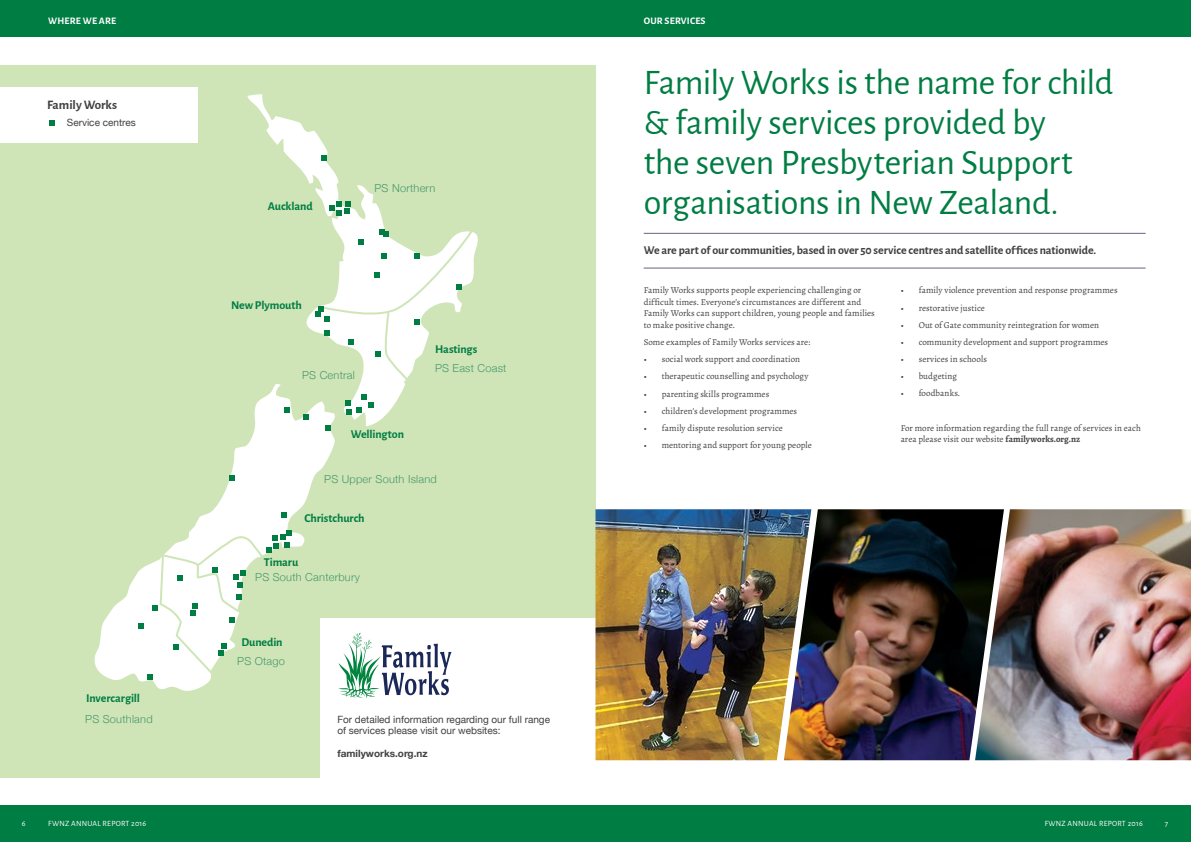
<style>
.page{position:relative;width:1191px;height:842px;background:#fff}
.page>*{position:absolute;margin:0;border:0;box-sizing:border-box;transform-origin:0 0}
.t1{font:36px/40px "Alegreya Sans";letter-spacing:-.01em;color:#007d43}
.t2{font:700 13px "Alegreya Sans";color:#414042}
.t3{font:700 12px "Alegreya Sans";letter-spacing:-.01em;color:#414042}
.t4{font:700 12px "Alegreya Sans";letter-spacing:-.01em;color:#007d43}
.t5{font:300 11px "Helvetica Neue";letter-spacing:.02em;color:#48986d}
.t6{font:10px/11.5px "Helvetica Neue";color:#414042}
.t7{font:700 10px "Alegreya Sans";letter-spacing:.015em;color:#fff}
.t8{font:700 10px "Helvetica Neue";color:#414042}
.t9{font:9px/11.5px "Alegreya";letter-spacing:.005em;color:#414042}
.t10{font:8px "Alegreya Sans";letter-spacing:.03em;color:#fff}
.s1{font-weight:700}
</style>
<div class="page">
<div style="left:0;top:0;width:1191px;height:37px;background:#007d43"></div>
<div style="left:0;top:805px;width:1191px;height:37px;background:#007d43"></div>
<div style="left:0;top:65px;width:595px;height:712px;background:#cfe5b7"></div>
<div style="left:320px;top:618px;width:275px;height:169px;background:#fff"></div>
<div style="left:0;top:87px;width:197px;height:55px;background:#fff"></div>
<svg style="left:94px;top:426px;width:241px;height:265px"></svg>
<svg style="left:247px;top:94px;width:136px;height:332px"></svg>
<svg style="left:50px;top:120px;width:5px;height:5px"></svg>
<svg style="left:321px;top:155px;width:6px;height:5px"></svg>
<svg style="left:329px;top:201px;width:21px;height:14px"></svg>
<svg style="left:285px;top:407px;width:5px;height:6px"></svg>
<svg style="left:230px;top:475px;width:5px;height:5px"></svg>
<svg style="left:303px;top:221px;width:175px;height:198px"></svg>
<svg style="left:325px;top:426px;width:6px;height:5px"></svg>
<svg style="left:281px;top:512px;width:5px;height:6px"></svg>
<svg style="left:139px;top:529px;width:153px;height:160px"></svg>
<hr style="left:643px;top:233px;width:502px;height:1px;background:#646386">
<hr style="left:643px;top:268px;width:502px;height:1px;background:#646386">
<img style="left:595px;top:509px;width:189px;height:251px">
<img style="left:784px;top:509px;width:191px;height:251px">
<img style="left:975px;top:509px;width:216px;height:251px">
<svg style="left:338px;top:633px;width:113px;height:65px"></svg>
<p class="t7" style="left:48px;top:13px;width:69px">WHERE WE ARE</p>
<p class="t7" style="left:644px;top:13px;width:63px">OUR SERVICES</p>
<h2 class="t2" style="left:47px;top:95px;width:72px">Family Works</h2>
<p class="t6" style="left:67px;top:117px;width:70px">Service centres</p>
<h3 class="t4" style="left:86px;top:689px;width:55px">Invercargill</h3>
<p class="t5" style="left:85px;top:711px;width:69px">PS Southland</p>
<h3 class="t4" style="left:268px;top:198px;width:46px">Auckland</h3>
<p class="t5" style="left:374px;top:179px;width:62px">PS Northern</p>
<h3 class="t4" style="left:231px;top:297px;width:72px">New Plymouth</h3>
<p class="t5" style="left:302px;top:367px;width:54px">PS Central</p>
<h3 class="t4" style="left:435px;top:341px;width:44px">Hastings</h3>
<p class="t5" style="left:435px;top:359px;width:73px">PS East Coast</p>
<h3 class="t4" style="left:351px;top:426px;width:55px">Wellington</h3>
<p class="t5" style="left:324px;top:470px;width:114px">PS Upper South Island</p>
<h3 class="t4" style="left:304px;top:510px;width:62px">Christchurch</h3>
<h3 class="t4" style="left:264px;top:553px;width:36px">Timaru</h3>
<p class="t5" style="left:255px;top:568px;width:106px">PS South Canterbury</p>
<h3 class="t4" style="left:241px;top:633px;width:43px">Dunedin</h3>
<p class="t5" style="left:237px;top:652px;width:49px">PS Otago</p>
<p class="t6" style="left:337px;top:714px;width:214px">For detailed information regarding our full range of services please visit our websites:</p>
<p class="t8" style="left:337px;top:746px;width:92px">familyworks.org.nz</p>
<h1 class="t1" style="left:643px;top:61px;width:471px">Family Works is the name for child &amp; family services provided by<br>the seven Presbyterian Support organisations in New Zealand.</h1>
<h3 class="t3" style="left:643px;top:241px;width:454px">We are part of our communities, based in over 50 service centres and satellite offices nationwide.</h3>
<p class="t9" style="left:643px;top:285px;width:233px">Family Works supports people experiencing challenging or difficult times. Everyone’s circumstances are different and Family Works can support children, young people and families to make positive change.</p>
<p class="t9" style="left:643px;top:336px;width:168px">Some examples of Family Works services are:</p>
<p class="t9" style="left:643px;top:354px;width:158px">• social work support and coordination</p>
<p class="t9" style="left:643px;top:371px;width:166px">• therapeutic counselling and psychology</p>
<p class="t9" style="left:643px;top:388px;width:127px">• parenting skills programmes</p>
<p class="t9" style="left:643px;top:405px;width:155px">• children’s development programmes</p>
<p class="t9" style="left:643px;top:422px;width:141px">• family dispute resolution service</p>
<p class="t9" style="left:643px;top:439px;width:170px">• mentoring and support for young people</p>
<p class="t9" style="left:900px;top:285px;width:218px">• family violence prevention and response programmes</p>
<p class="t9" style="left:900px;top:302px;width:86px">• restorative justice</p>
<p class="t9" style="left:900px;top:319px;width:200px">• Out of Gate community reintegration for women</p>
<p class="t9" style="left:900px;top:336px;width:209px">• community development and support programmes</p>
<p class="t9" style="left:900px;top:353px;width:88px">• services in schools</p>
<p class="t9" style="left:900px;top:371px;width:58px">• budgeting</p>
<p class="t9" style="left:900px;top:388px;width:61px">• foodbanks.</p>
<p class="t9" style="left:900px;top:422px;width:242px">For more information regarding the full range of services in each area please visit our website <span class="s1">familyworks.org.nz</span></p>
<p class="t10" style="left:22px;top:818px;width:5px">6</p>
<p class="t10" style="left:48px;top:818px;width:100px">FWNZ ANNUAL REPORT 2016</p>
<p class="t10" style="left:1044px;top:818px;width:100px">FWNZ ANNUAL REPORT 2016</p>
<p class="t10" style="left:1165px;top:818px;width:5px">7</p>
</div>
